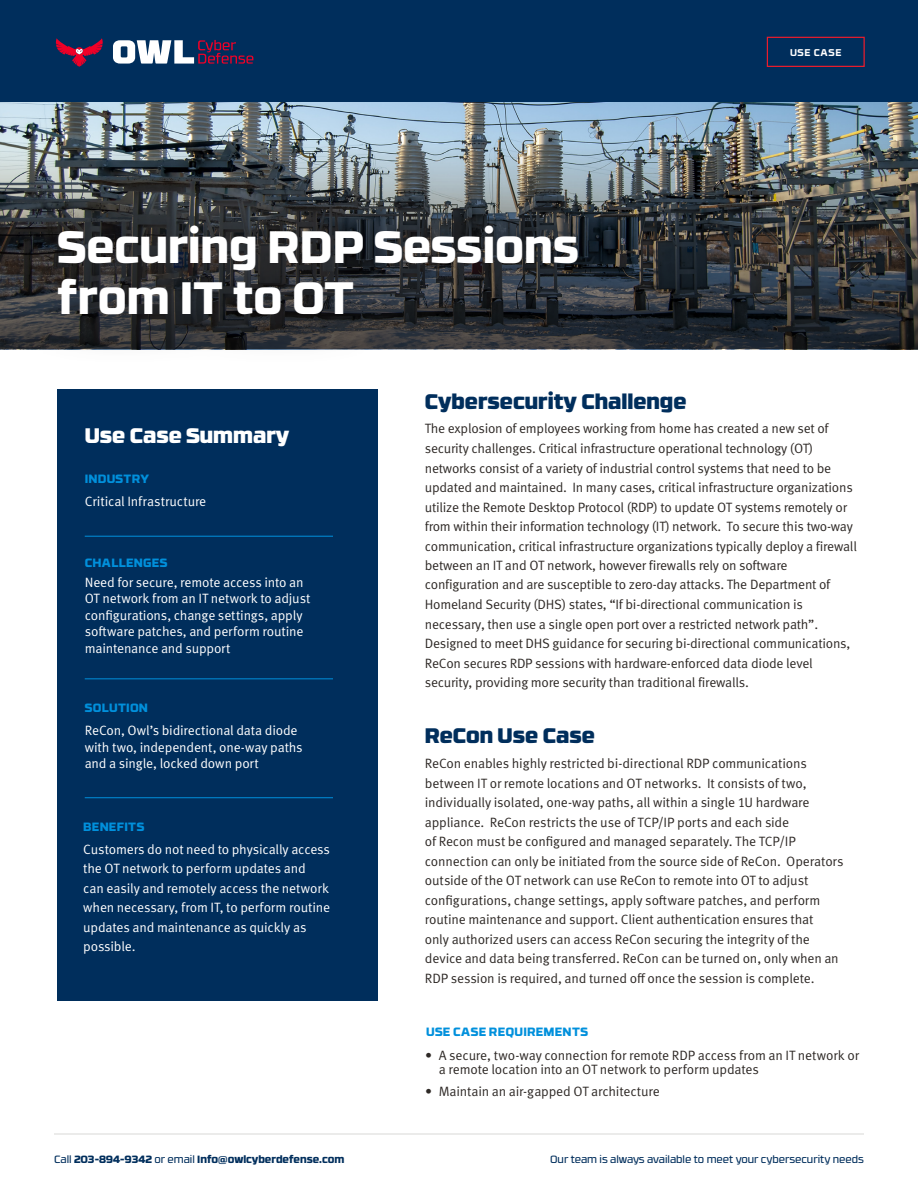
<style>
.page{position:relative;width:918px;height:1188px;background:#fff}
.page>*{position:absolute;margin:0;border:0;box-sizing:border-box;transform-origin:0 0}
.t1{font:800 45.3px/51.3px "RB No 3.1";color:#fff}
.Paragraph_Style_1{font:900 21px "RB No 3.1";color:#002e5c}
.t2{font:900 21px "RB No 3.1";color:#fff}
.Paragraph_Style_1-2{font:13.5px/19.5px "Meta Pro Norm";letter-spacing:-.02em;color:#2e2926}
.Paragraph_Style_2{font:13.5px/16.5px "Meta Pro Norm";letter-spacing:-.01em;color:#fff}
.Paragraph_Style_1-3{font:13.5px/19.5px "Meta Pro Norm";letter-spacing:-.015em;color:#fff}
.Paragraph_Style_1-4{font:800 12px "RB No 3.1";letter-spacing:.02em;color:#0090dc}
.t3{font:10.5px "RB No 3.1";color:#002e5c}
.t4{font:800 10.5px "RB No 3.1";color:#002e5c}
.t5{font:700 9.75px "RB No 3.1";letter-spacing:.06em;color:#fff}
.s1{font-weight:400}
</style>
<div class="page">
<img style="left:0;top:102px;width:918px;height:16px">
<img style="left:0;top:118px;width:918px;height:231px">
<hr style="left:54px;top:1134px;width:810px;height:1px;background:#d8d8d6">
<div style="left:0;top:0;width:918px;height:102px;background:#002e5c"></div>
<div style="left:767px;top:37px;width:98px;height:30px;border:1px solid #eb1c2c"></div>
<div style="left:8px;top:178px;width:619px;height:188px;background:#231f20;opacity:.75"></div>
<svg style="left:113px;top:40px;width:140px;height:24px"></svg>
<svg style="left:56px;top:38px;width:47px;height:29px"></svg>
<div style="left:58px;top:390px;width:320px;height:611px;background:#002e5c"></div>
<hr style="left:85px;top:678px;width:248px;height:1px;background:#0090dc">
<hr style="left:85px;top:797px;width:248px;height:1px;background:#0090dc">
<hr style="left:85px;top:536px;width:248px;height:1px;background:#0090dc">
<p class="t1" style="left:58px;top:217px;width:523px">Securing RDP Sessions from IT to OT</p>
<p class="t5" style="left:790px;top:44px;width:53px">USE CASE</p>
<p class="t2" style="left:85px;top:418px;width:206px">Use Case Summary</p>
<p class="Paragraph_Style_1-4" style="left:85px;top:468px;width:66px">INDUSTRY</p>
<p class="Paragraph_Style_2" style="left:85px;top:492px;width:123px">Critical Infrastructure</p>
<p class="Paragraph_Style_1-4" style="left:85px;top:553px;width:84px">CHALLENGES</p>
<p class="Paragraph_Style_2" style="left:85px;top:573px;width:227px">Need for secure, remote access into an OT network from an IT network to adjust configurations, change settings, apply software patches, and perform routine maintenance and support</p>
<p class="Paragraph_Style_1-4" style="left:85px;top:698px;width:65px">SOLUTION</p>
<p class="Paragraph_Style_2" style="left:85px;top:721px;width:220px">ReCon, Owl’s bidirectional data diode with two, independent, one-way paths and a single, locked down port</p>
<p class="Paragraph_Style_1-4" style="left:83px;top:816px;width:63px">BENEFITS</p>
<p class="Paragraph_Style_1-3" style="left:83px;top:838px;width:248px">Customers do not need to physically access the OT network to perform updates and<br>can easily and remotely access the network when necessary, from IT, to perform routine updates and maintenance as quickly as possible.</p>
<p class="Paragraph_Style_1" style="left:425px;top:383px;width:263px">Cybersecurity Challenge</p>
<p class="Paragraph_Style_1-2" style="left:425px;top:418px;width:434px">The explosion of employees working from home has created a new set of security challenges. Critical infrastructure operational technology (OT) networks consist of a variety of industrial control systems that need to be updated and maintained. In many cases, critical infrastructure organizations utilize the Remote Desktop Protocol (RDP) to update OT systems remotely or from within their information technology (IT) network. To secure this two-way communication, critical infrastructure organizations typically deploy a firewall between an IT and OT network, however firewalls rely on software configuration and are susceptible to zero-day attacks. The Department of Homeland Security (DHS) states, “If bi-directional communication is necessary, then use a single open port over a restricted network path”.<br>Designed to meet DHS guidance for securing bi-directional communications, ReCon secures RDP sessions with hardware-enforced data diode level security, providing more security than traditional firewalls.</p>
<p class="Paragraph_Style_1" style="left:425px;top:718px;width:171px">ReCon Use Case</p>
<p class="Paragraph_Style_1-2" style="left:425px;top:753px;width:420px">ReCon enables highly restricted bi-directional RDP communications between IT or remote locations and OT networks. It consists of two, individually isolated, one-way paths, all within a single 1U hardware appliance. ReCon restricts the use of TCP/IP ports and each side<br>of Recon must be configured and managed separately. The TCP/IP connection can only be initiated from the source side of ReCon. Operators outside of the OT network can use ReCon to remote into OT to adjust configurations, change settings, apply software patches, and perform routine maintenance and support. Client authentication ensures that<br>only authorized users can access ReCon securing the integrity of the device and data being transferred. ReCon can be turned on, only when an RDP session is required, and turned off once the session is complete.</p>
<p class="Paragraph_Style_1-4" style="left:426px;top:1021px;width:164px">USE CASE REQUIREMENTS</p>
<p class="Paragraph_Style_1-2" style="left:439px;top:1048px;width:422px;line-height:13.5px;text-indent:-14px">• A secure, two-way connection for remote RDP access from an IT network or a remote location into an OT network to perform updates</p>
<p class="Paragraph_Style_1-2" style="left:425px;top:1081px;width:236px">• Maintain an air-gapped OT architecture</p>
<p class="t4" style="left:54px;top:1151px;width:292px"><span class="s1">Call</span> 203-894-9342 <span class="s1">or email</span> Info@owlcyberdefense.com</p>
<p class="t3" style="left:550px;top:1152px;width:315px">Our team is always available to meet your cybersecurity needs</p>
</div>
